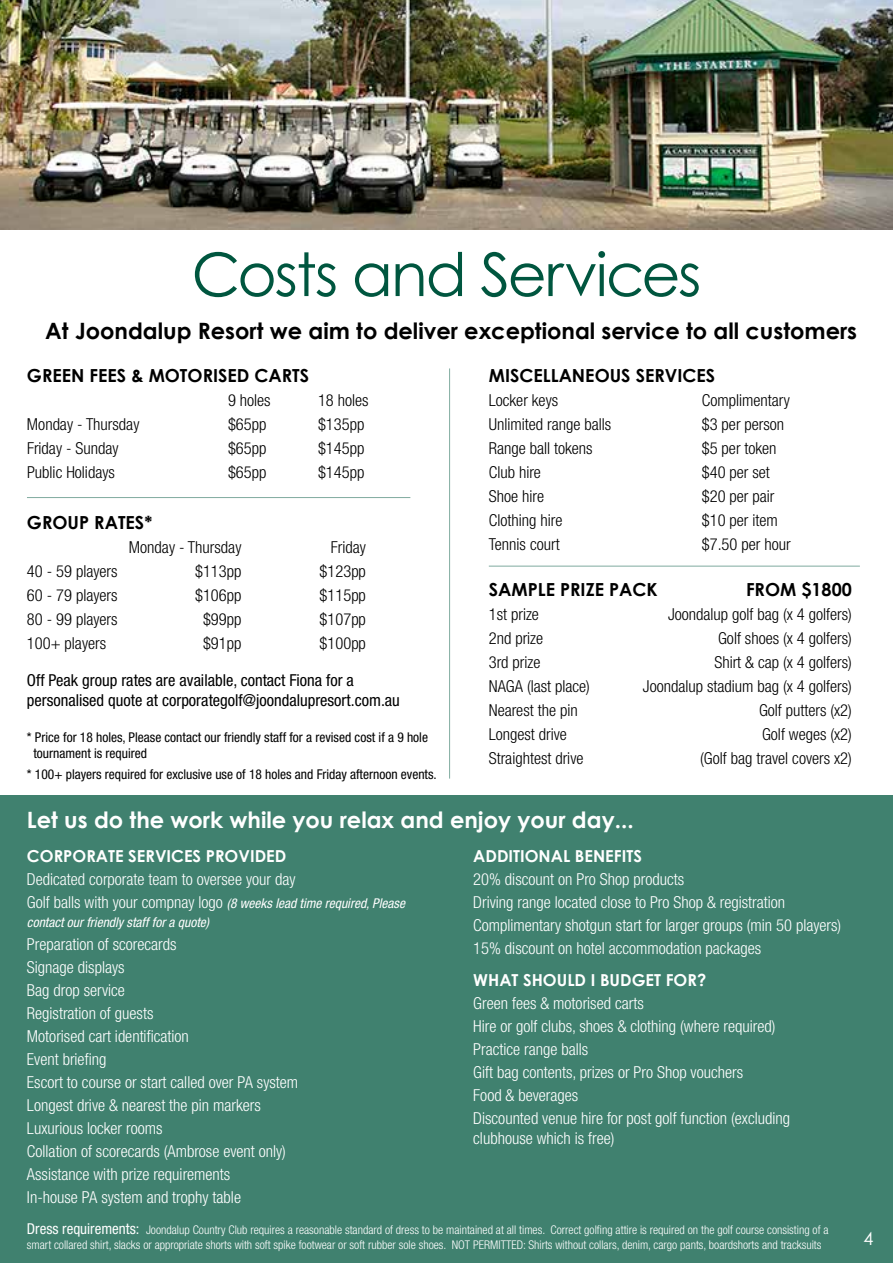
<style>
.page{position:relative;width:893px;height:1263px;background:#fff}
.page>*{position:absolute;margin:0;border:0;box-sizing:border-box;transform-origin:0 0}
.t1{font:60px "Century Gothic";letter-spacing:-.03em;color:#00563f}
.t2{font:700 22.5px "Century Gothic";color:#000}
.t3{font:700 22.5px "Century Gothic";color:#fff}
.t4{font:700 18px "Century Gothic";color:#000}
.t5{font:18px "Century Gothic";color:#fff}
.t6{font:300 condensed 16.5px/23px "Helvetica Neue LT Std";color:#fff}
.t7{font:300 condensed 16.5px "Helvetica Neue LT";color:#000}
.t8{font:condensed 16.5px/19.8px "Helvetica Neue LT";color:#000}
.t9{font:700 16.5px "Century Gothic";color:#fff}
.t10{font:condensed 13.5px/16.2px "Helvetica Neue LT";color:#000}
.t11{font:italic condensed 13.5px/19.8px "Helvetica Neue LT";color:#fff}
.t12{font:300 condensed 12px/14.4px "Helvetica Neue LT";color:#fff}
.s1{font-family:"Helvetica Neue LT Std";font-weight:300;font-style:normal;font-size:16.5px}
.s2{font-weight:400;font-size:15px}
</style>
<div class="page">
<img style="left:0;top:0;width:893px;height:230px">
<div style="left:0;top:795px;width:893px;height:468px;background:#40816f"></div>
<hr style="left:27px;top:497px;width:383px;height:1px;background:#80ab9f">
<hr style="left:489px;top:566px;width:371px;height:1px;background:#80ab9f">
<hr style="left:449px;top:368px;width:1px;height:410px;background:#80ab9f">
<h1 class="t1" style="left:192px;top:232px;width:511px">Costs and Services</h1>
<h2 class="t2" style="left:45px;top:314px;width:813px">At Joondalup Resort we aim to deliver exceptional service to all customers</h2>
<p class="t4" style="left:27px;top:362px;width:284px">GREEN FEES &amp; MOTORISED CARTS</p>
<p class="t7" style="left:228px;top:391px;width:44px">9 holes</p>
<p class="t7" style="left:318px;top:391px;width:52px">18 holes</p>
<p class="t7" style="left:27px;top:415px;width:114px">Monday - Thursday</p>
<p class="t7" style="left:228px;top:415px;width:40px">$65pp</p>
<p class="t7" style="left:318px;top:415px;width:48px">$135pp</p>
<p class="t7" style="left:27px;top:439px;width:93px">Friday - Sunday</p>
<p class="t7" style="left:228px;top:439px;width:40px">$65pp</p>
<p class="t7" style="left:318px;top:439px;width:48px">$145pp</p>
<p class="t7" style="left:27px;top:463px;width:89px">Public Holidays</p>
<p class="t7" style="left:228px;top:463px;width:40px">$65pp</p>
<p class="t7" style="left:318px;top:463px;width:48px">$145pp</p>
<p class="t4" style="left:489px;top:362px;width:228px">MISCELLANEOUS SERVICES</p>
<p class="t7" style="left:489px;top:391px;width:71px">Locker keys</p>
<p class="t7" style="left:702px;top:391px;width:89px">Complimentary</p>
<p class="t7" style="left:489px;top:415px;width:124px">Unlimited range balls</p>
<p class="t7" style="left:702px;top:415px;width:84px">$3 per person</p>
<p class="t7" style="left:489px;top:439px;width:105px">Range ball tokens</p>
<p class="t7" style="left:702px;top:439px;width:76px">$5 per token</p>
<p class="t7" style="left:489px;top:463px;width:54px">Club hire</p>
<p class="t7" style="left:702px;top:463px;width:70px">$40 per set</p>
<p class="t7" style="left:489px;top:487px;width:57px">Shoe hire</p>
<p class="t7" style="left:702px;top:487px;width:74px">$20 per pair</p>
<p class="t7" style="left:489px;top:511px;width:75px">Clothing hire</p>
<p class="t7" style="left:702px;top:511px;width:77px">$10 per item</p>
<p class="t7" style="left:489px;top:535px;width:72px">Tennis court</p>
<p class="t7" style="left:702px;top:535px;width:90px">$7.50 per hour</p>
<p class="t4" style="left:489px;top:575px;width:170px">SAMPLE PRIZE PACK</p>
<p class="t4" style="left:746px;top:575px;width:107px">FROM $1800</p>
<p class="t7" style="left:489px;top:604px;width:52px">1st prize</p>
<p class="t7" style="left:668px;top:604px;width:185px">Joondalup golf bag (x 4 golfers)</p>
<p class="t7" style="left:489px;top:628px;width:56px">2nd prize</p>
<p class="t7" style="left:718px;top:628px;width:135px">Golf shoes (x 4 golfers)</p>
<p class="t7" style="left:489px;top:652px;width:53px">3rd prize</p>
<p class="t7" style="left:714px;top:652px;width:139px">Shirt &amp; cap (x 4 golfers)</p>
<p class="t7" style="left:489px;top:677px;width:103px">NAGA (last place)</p>
<p class="t7" style="left:643px;top:677px;width:210px">Joondalup stadium bag (x 4 golfers)</p>
<p class="t7" style="left:489px;top:701px;width:90px">Nearest the pin</p>
<p class="t7" style="left:759px;top:701px;width:94px">Golf putters (x2)</p>
<p class="t7" style="left:489px;top:725px;width:80px">Longest drive</p>
<p class="t7" style="left:762px;top:725px;width:91px">Golf weges (x2)</p>
<p class="t7" style="left:489px;top:749px;width:96px">Straightest drive</p>
<p class="t7" style="left:700px;top:749px;width:153px">(Golf bag travel covers x2)</p>
<p class="t4" style="left:27px;top:509px;width:127px">GROUP RATES*</p>
<p class="t7" style="left:129px;top:538px;width:114px">Monday - Thursday</p>
<p class="t7" style="left:331px;top:538px;width:37px">Friday</p>
<p class="t7" style="left:27px;top:562px;width:92px">40 - 59 players</p>
<p class="t7" style="left:195px;top:562px;width:48px">$113pp</p>
<p class="t7" style="left:320px;top:562px;width:48px">$123pp</p>
<p class="t7" style="left:27px;top:586px;width:92px">60 - 79 players</p>
<p class="t7" style="left:195px;top:586px;width:48px">$106pp</p>
<p class="t7" style="left:320px;top:586px;width:48px">$115pp</p>
<p class="t7" style="left:27px;top:610px;width:92px">80 - 99 players</p>
<p class="t7" style="left:203px;top:610px;width:40px">$99pp</p>
<p class="t7" style="left:320px;top:610px;width:48px">$107pp</p>
<p class="t7" style="left:27px;top:634px;width:81px">100+ players</p>
<p class="t7" style="left:203px;top:634px;width:40px">$91pp</p>
<p class="t7" style="left:320px;top:634px;width:48px">$100pp</p>
<p class="t8" style="left:27px;top:670px;width:374px">Off Peak group rates are available, contact Fiona for a personalised quote at corporategolf@joondalupresort.com.au</p>
<p class="t10" style="left:33px;top:729px;width:396px;text-indent:-6px">* Price for 18 holes, Please contact our friendly staff for a revised cost if a 9 hole tournament is required</p>
<p class="t10" style="left:27px;top:766px;width:411px">* 100+ players required for exclusive use of 18 holes and Friday afternoon events.</p>
<h2 class="t3" style="left:27px;top:802px;width:608px">Let us do the work while you relax and enjoy your day...</h2>
<p class="t9" style="left:473px;top:843px;width:170px">ADDITIONAL BENEFITS</p>
<p class="t6" style="left:473px;top:867px;width:369px">20% discount on Pro Shop products<br>Driving range located close to Pro Shop &amp; registration Complimentary shotgun start for larger groups (min 50 players)<br>15% discount on hotel accommodation packages</p>
<p class="t9" style="left:473px;top:967px;width:234px">WHAT SHOULD I BUDGET FOR?</p>
<p class="t6" style="left:473px;top:992px;width:318px">Green fees &amp; motorised carts<br>Hire or golf clubs, shoes &amp; clothing (where required)<br>Practice range balls<br>Gift bag contents, prizes or Pro Shop vouchers<br>Food &amp; beverages<br>Discounted venue hire for post golf function (excluding</p>
<p class="t6" style="left:473px;top:1126px;width:143px">clubhouse which is free)</p>
<p class="t9" style="left:27px;top:843px;width:261px">CORPORATE SERVICES PROVIDED</p>
<p class="t6" style="left:27px;top:867px;width:270px">Dedicated corporate team to oversee your day</p>
<p class="t11" style="left:27px;top:893px;width:380px"><span class="s1">Golf balls with your compnay logo</span> (8 weeks lead time required, Please contact our friendly staff for a quote)</p>
<p class="t6" style="left:27px;top:933px;width:273px">Preparation of scorecards<br>Signage displays<br>Bag drop service<br>Registration of guests<br>Motorised cart identification<br>Event briefing<br>Escort to course or start called over PA system<br>Longest drive &amp; nearest the pin markers<br>Luxurious locker rooms<br>Collation of scorecards (Ambrose event only)<br>Assistance with prize requirements<br>In-house PA system and trophy table</p>
<p class="t12" style="left:27px;top:1223px;width:803px"><span class="s2">Dress requirements:</span> Joondalup Country Club requires a reasonable standard of dress to be maintained at all times. Correct golfing attire is required on the golf course consisting of a smart collared shirt, slacks or appropriate shorts with soft spike footwear or soft rubber sole shoes. NOT PERMITTED: Shirts without collars, denim, cargo pants, boardshorts and tracksuits</p>
<p class="t5" style="left:863px;top:1226px;width:11px">4</p>
</div>
